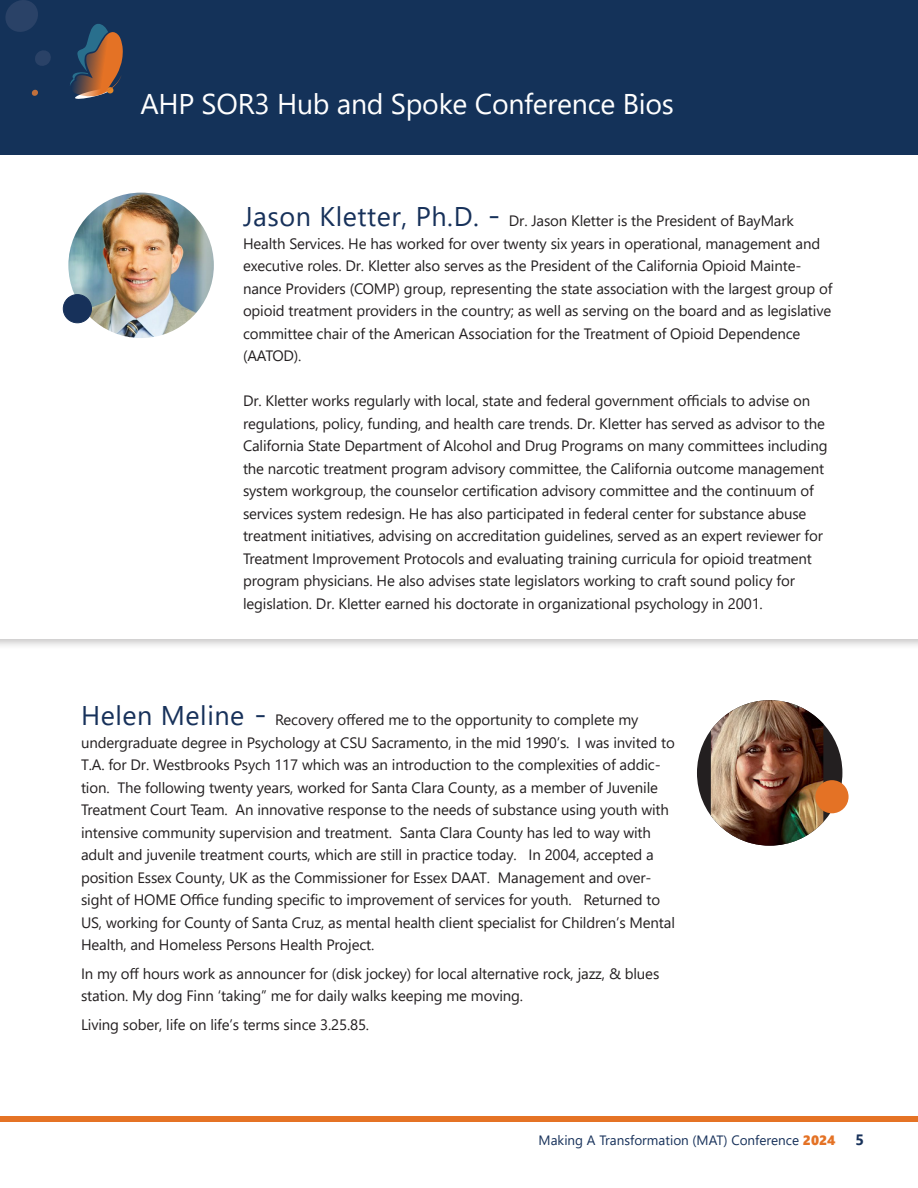
<style>
.page{position:relative;width:918px;height:1188px;background:#fff}
.page>*{position:absolute;margin:0;border:0;box-sizing:border-box;transform-origin:0 0}
.t1{font:28.5px "Segoe UI";letter-spacing:-.01em;color:#fff}
.t2{font:15px/22.5px "Segoe UI";letter-spacing:-.01em;color:#231f20}
.t3{font:700 15px "Segoe UI";color:#17315a}
.t4{font:13.5px "Segoe UI";color:#17315a}
.s1{font-size:27px;color:#17315a}
.s2{font-size:31.5px;color:#17315a}
.s3{font-family:"Segoe UI Black";color:#e47225}
</style>
<div class="page">
<div style="left:0;top:1117px;width:918px;height:5px;background:#e57325"></div>
<div style="left:0;top:114px;width:918px;height:536px;background:#231f20;opacity:.26"></div>
<svg style="left:0;top:155px;width:918px;height:484px"></svg>
<div style="left:0;top:0;width:918px;height:155px;background:#143259"></div>
<svg style="left:70px;top:24px;width:53px;height:75px"></svg>
<svg style="left:5px;top:0;width:33px;height:32px"></svg>
<svg style="left:35px;top:50px;width:16px;height:16px"></svg>
<svg style="left:31px;top:89px;width:7px;height:7px"></svg>
<img style="left:68px;top:193px;width:146px;height:145px;border-radius:73px">
<div style="left:63px;top:295px;width:29px;height:28px;background:#17315a;border-radius:50%"></div>
<div style="left:63px;top:294px;width:29px;height:29px;border:1px solid #17315a;border-radius:50%"></div>
<div style="left:697px;top:700px;width:145px;height:146px;background:#231f20;border-radius:50%"></div>
<img style="left:711px;top:700px;width:112px;height:146px">
<div style="left:815px;top:780px;width:34px;height:33px;background:#e47225;border-radius:50%"></div>
<h1 class="t1" style="left:140px;top:77px;width:535px">AHP SOR3 Hub and Spoke Conference Bios</h1>
<p class="t2" style="left:243px;top:208px;width:591px"><span class="s1">Jason Kletter, Ph.D.</span> <span class="s2">-</span> Dr. Jason Kletter is the President of BayMark Health Services. He has worked for over twenty six years in operational, management and executive roles. Dr. Kletter also serves as the President of the California Opioid Mainte&shy;nance Providers (COMP) group, representing the state association with the largest group of opioid treatment providers in the country; as well as serving on the board and as legislative committee chair of the American Association for the Treatment of Opioid Dependence (AATOD).</p>
<p class="t2" style="left:243px;top:388px;width:586px">Dr. Kletter works regularly with local, state and federal government officials to advise on regulations, policy, funding, and health care trends. Dr. Kletter has served as advisor to the California State Department of Alcohol and Drug Programs on many committees including the narcotic treatment program advisory committee, the California outcome management system workgroup, the counselor certification advisory committee and the continuum of services system redesign. He has also participated in federal center for substance abuse treatment initiatives, advising on accreditation guidelines, served as an expert reviewer for Treatment Improvement Protocols and evaluating training curricula for opioid treatment program physicians. He also advises state legislators working to craft sound policy for legislation. Dr. Kletter earned his doctorate in organizational psychology in 2001.</p>
<p class="t2" style="left:81px;top:707px;width:595px"><span class="s1">Helen Meline</span> <span class="s2">-</span> Recovery offered me to the opportunity to complete my undergraduate degree in Psychology at CSU Sacramento, in the mid 1990’s. I was invited to T.A. for Dr. Westbrooks Psych 117 which was an introduction to the complexities of addic&shy;tion. The following twenty years, worked for Santa Clara County, as a member of Juvenile Treatment Court Team. An innovative response to the needs of substance using youth with intensive community supervision and treatment. Santa Clara County has led to way with adult and juvenile treatment courts, which are still in practice today. In 2004, accepted a position Essex County, UK as the Commissioner for Essex DAAT. Management and over&shy;sight of HOME Office funding specific to improvement of services for youth. Returned to US, working for County of Santa Cruz, as mental health client specialist for Children’s Mental Health, and Homeless Persons Health Project.</p>
<p class="t2" style="left:81px;top:961px;width:580px">In my off hours work as announcer for (disk jockey) for local alternative rock, jazz, &amp; blues station. My dog Finn ‘taking” me for daily walks keeping me moving.</p>
<p class="t2" style="left:81px;top:1012px;width:290px">Living sober, life on life’s terms since 3.25.85.</p>
<p class="t4" style="left:539px;top:1127px;width:298px">Making A Transformation (MAT) Conference <span class="s3">2024</span></p>
<p class="t3" style="left:855px;top:1125px;width:10px">5</p>
</div>
